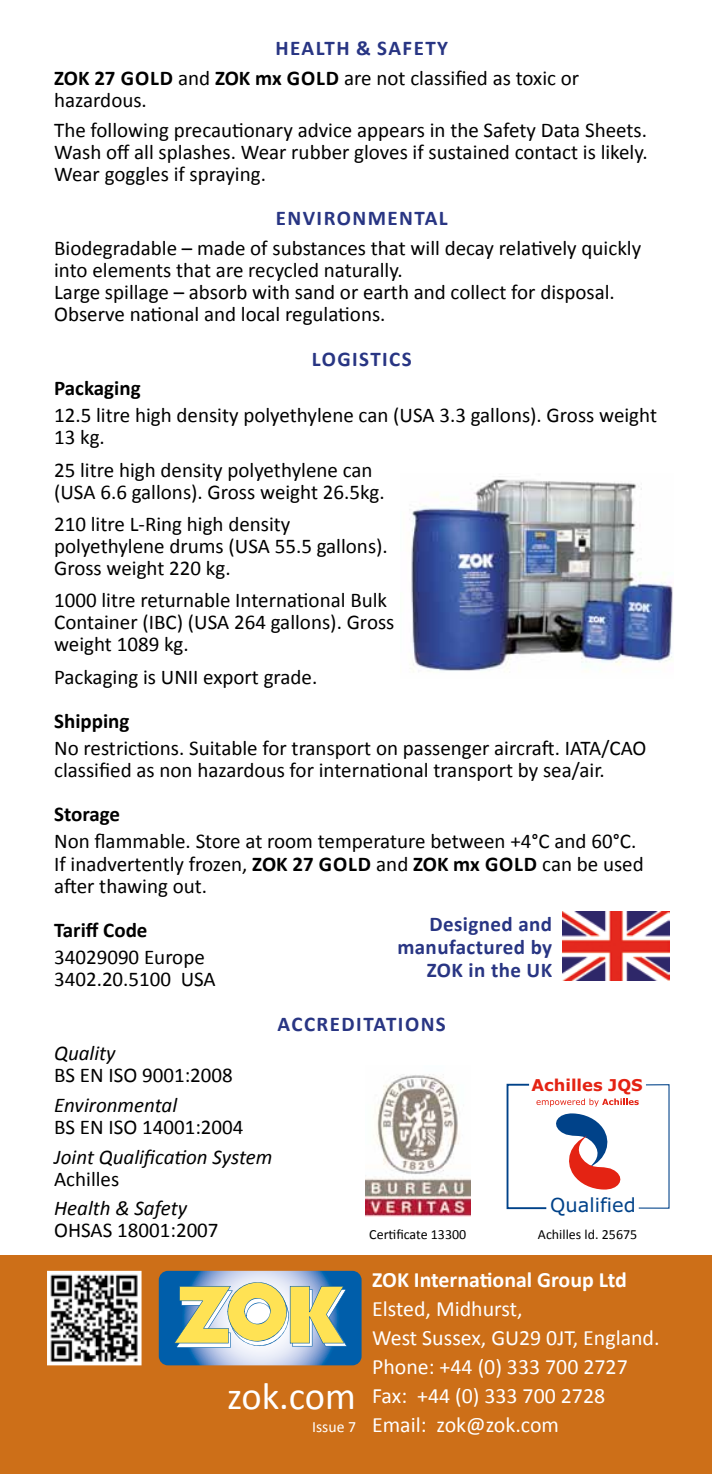
<style>
.page{position:relative;width:712px;height:1474px;background:#fff}
.page>*{position:absolute;margin:0;border:0;box-sizing:border-box;transform-origin:0 0}
.t1{font:38.5px "Calibri";letter-spacing:-.005em;color:#fff}
.t2{font:21.88px/28.9px "Calibri";color:#fff}
.t3{font:700 21.88px "Calibri";color:#fff}
.t4{font:21px/22.1px "Calibri";color:#000}
.t5{font:700 21px "Calibri";color:#000}
.t6{font:700 21px/23.1px "Calibri";letter-spacing:.035em;color:#283583;text-align:right}
.t7{font:italic 21px "Calibri";color:#000}
.t8{font:700 21px "Calibri";letter-spacing:.07em;color:#283583}
.t9{font:19.43px "Verdana";color:#004289}
.t10{font:700 16.28px "Verdana";color:#e42313}
.t11{font:15.75px "Calibri";color:#fff}
.t12{font:14px "Calibri";color:#000}
.s1{font-weight:400}
.s2{font-weight:700}
</style>
<div class="page">
<div style="left:0;top:1255px;width:712px;height:218px;background:#cd6f18"></div>
<img style="left:562px;top:912px;width:107px;height:68px">
<svg style="left:506px;top:1083px;width:163px;height:126px"></svg>
<img style="left:365px;top:1074px;width:105px;height:142px">
<svg style="left:159px;top:1270px;width:203px;height:95px;background:#9db4a5"></svg>
<img style="left:51px;top:1274px;width:87px;height:87px">
<div style="left:47px;top:1270px;width:95px;height:95px;border:3px solid #fff"></div>
<img style="left:411px;top:479px;width:262px;height:193px">
<p class="t6" style="left:275px;top:36px;width:13px">Healt</p>
<p class="t6" style="left:336px;top:36px;width:113px">h &amp; Safety</p>
<p class="t5" style="left:54px;top:65px;width:81px">ZOK 27 gold</p>
<p class="t5" style="left:178px;top:65px;width:123px"><span class="s1">and</span> ZOK mx gold</p>
<p class="t4" style="left:344px;top:66px;width:236px">are not classified as toxic or</p>
<p class="t4" style="left:54px;top:84px;width:594px;line-height:29.6px">hazardous.<br>The following precautionary advice appears in the Safety Data Sheets.</p>
<p class="t4" style="left:54px;top:140px;width:595px">Wash off all splashes. Wear rubber gloves if sustained contact is likely.<br>Wear goggles if spraying.</p>
<p class="t8" style="left:276px;top:205px;width:151px">Environmental</p>
<p class="t4" style="left:54px;top:236px;width:588px">Biodegradable – made of substances that will decay relatively quickly into elements that are recycled naturally.<br>Large spillage – absorb with sand or earth and collect for disposal.<br>Observe national and local regulations.</p>
<p class="t8" style="left:312px;top:345px;width:102px">Log istics</p>
<p class="t5" style="left:54px;top:375px;width:88px">Packaging</p>
<p class="t4" style="left:54px;top:403px;width:604px">12.5 litre high density polyethylene can (USA 3.3 gallons). Gross weight<br>13 kg.</p>
<p class="t4" style="left:54px;top:457px;width:332px">25 litre high density polyethylene can (USA 6.6 gallons). Gross weight 26.5kg.</p>
<p class="t4" style="left:54px;top:512px;width:335px">210 litre L-Ring high density polyethylene drums (USA 55.5 gallons).<br>Gross weight 220 kg.</p>
<p class="t4" style="left:54px;top:588px;width:342px">1000 litre returnable International Bulk<br>Container (IBC) (USA 264 gallons). Gross weight 1089 kg.</p>
<p class="t4" style="left:54px;top:664px;width:265px">Packaging is UNII export grade.</p>
<p class="t5" style="left:54px;top:707px;width:77px">Shipping</p>
<p class="t4" style="left:54px;top:736px;width:594px">No restrictions. Suitable for transport on passenger aircraft. IATA/CAO classified as non hazardous for international transport by sea/air.</p>
<p class="t5" style="left:54px;top:801px;width:67px">Storage</p>
<p class="t4" style="left:54px;top:829px;width:584px">Non flammable. Store at room temperature between +4°C and 60°C.<br>If inadvertently frozen, <span class="s2">ZOK 27 gold</span></p>
<p class="t5" style="left:376px;top:850px;width:123px"><span class="s1">and</span> ZOK mx gold</p>
<p class="t4" style="left:542px;top:851px;width:103px">can be used</p>
<p class="t4" style="left:54px;top:873px;width:155px">after thawing out.</p>
<p class="t5" style="left:54px;top:917px;width:95px">Tariff Code</p>
<p class="t4" style="left:54px;top:945px;width:163px">34029090 Europe<br>3402.20.5100 USA</p>
<p class="t6" style="left:397px;top:911px;width:156px">Designed and manufactured by<br>ZOK in the UK</p>
<p class="t6" style="left:278px;top:1011px;width:53px">accred</p>
<p class="t6" style="left:356px;top:1011px;width:91px">itations</p>
<p class="t7" style="left:54px;top:1040px;width:63px">Quality</p>
<p class="t4" style="left:54px;top:1063px;width:180px">BS EN ISO 9001:2008</p>
<p class="t7" style="left:54px;top:1091px;width:125px">Environmental</p>
<p class="t4" style="left:54px;top:1115px;width:191px">BS EN ISO 14001:2004</p>
<p class="t7" style="left:54px;top:1143px;width:220px">Joint Qualification System</p>
<p class="t4" style="left:54px;top:1166px;width:67px">Achilles</p>
<p class="t7" style="left:54px;top:1195px;width:135px">Health &amp; Safety</p>
<p class="t4" style="left:54px;top:1218px;width:166px">OHSAS 18001:2007</p>
<h1 class="t1" style="left:227px;top:1372px;width:130px">zok.com</h1>
<p class="t11" style="left:312px;top:1416px;width:45px">Issue 7</p>
<p class="t10" style="left:531px;top:1074px;width:113px">Achilles JQS</p>
<p class="t9" style="left:550px;top:1192px;width:87px">Qualified</p>
<p class="t12" style="left:369px;top:1225px;width:99px">Certificate 13300</p>
<p class="t12" style="left:538px;top:1225px;width:101px">Achilles ld. 25675</p>
<p class="t3" style="left:372px;top:1266px;width:256px">ZOK International Group Ltd</p>
<p class="t2" style="left:372px;top:1293px;width:289px">Elsted, Midhurst,<br>West Sussex, GU29 0JT, England.<br>Phone: +44 (0) 333 700 2727<br>Fax: +44 (0) 333 700 2728<br>Email: zok@zok.com</p>
</div>
